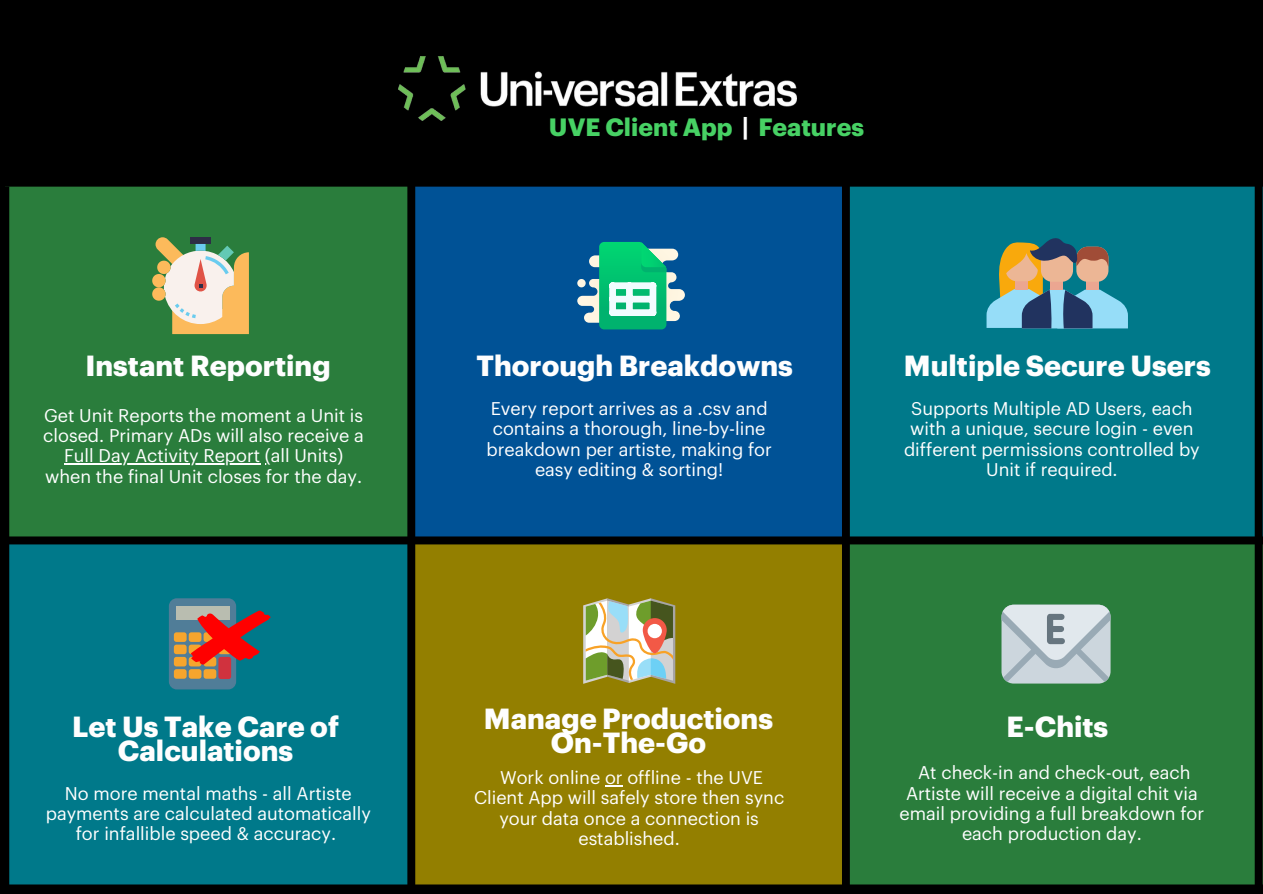
<style>
.page{position:relative;width:1263px;height:894px;background:#fff}
.page>*{position:absolute;margin:0;border:0;box-sizing:border-box;transform-origin:0 0}
.t1{font:700 28.5px "Graphik";color:#fefefe}
.t2{font:700 24.45px "Graphik";color:#47d164}
.t3{font:18px/20.2px "Graphik";color:#fff;text-align:center}
.s1{color:#fff}
</style>
<div class="page">
<div style="left:0;top:0;width:1263px;height:893px;background:#000"></div>
<div style="left:5px;top:186px;width:406px;height:351px;background:#2a7d3c"></div>
<div style="left:842px;top:186px;width:421px;height:354px;background:#00798a"></div>
<div style="left:411px;top:186px;width:431px;height:351px;background:#005296"></div>
<div style="left:411px;top:540px;width:431px;height:347px;background:#937f00"></div>
<div style="left:5px;top:540px;width:406px;height:344px;background:#00798a"></div>
<div style="left:842px;top:539px;width:421px;height:348px;background:#2a7d3c"></div>
<div style="left:1001px;top:604px;width:109px;height:79px;background:#ccd6dd;border-radius:12px"></div>
<svg style="left:1001px;top:604px;width:109px;height:77px"></svg>
<svg style="left:152px;top:237px;width:97px;height:97px"></svg>
<svg style="left:577px;top:242px;width:108px;height:87px"></svg>
<svg style="left:986px;top:238px;width:142px;height:90px"></svg>
<div style="left:0;top:536px;width:1263px;height:8px;background:#000"></div>
<div style="left:407px;top:182px;width:8px;height:706px;background:#000"></div>
<div style="left:1px;top:186px;width:8px;height:707px;background:#000"></div>
<div style="left:842px;top:179px;width:8px;height:709px;background:#000"></div>
<div style="left:1px;top:884px;width:1262px;height:8px;background:#000"></div>
<div style="left:1255px;top:183px;width:7px;height:710px;background:#000"></div>
<img style="left:399px;top:56px;width:398px;height:64px">
<hr style="left:64px;top:463px;width:196px;height:1px;background:#fff">
<svg style="left:583px;top:598px;width:92px;height:85px;background:#b0ba94"></svg>
<svg style="left:643px;top:618px;width:24px;height:35px"></svg>
<div style="left:648px;top:623px;width:14px;height:15px;background:#fff;border-radius:50%"></div>
<div style="left:169px;top:598px;width:67px;height:91px;background:#507d98;border-radius:8px"></div>
<div style="left:176px;top:606px;width:53px;height:14px;background:#b9bdb0"></div>
<div style="left:174px;top:632px;width:13px;height:9px;background:#f6a52d;border-radius:3px"></div>
<div style="left:174px;top:644px;width:13px;height:10px;background:#f6a52d;border-radius:3px"></div>
<div style="left:174px;top:656px;width:13px;height:10px;background:#f6a52d;border-radius:3px"></div>
<div style="left:174px;top:669px;width:13px;height:9px;background:#f6a52d;border-radius:3px"></div>
<div style="left:189px;top:632px;width:12px;height:9px;background:#f6a52d;border-radius:3px"></div>
<div style="left:189px;top:644px;width:12px;height:10px;background:#f6a52d;border-radius:3px"></div>
<div style="left:189px;top:656px;width:12px;height:10px;background:#f6a52d;border-radius:3px"></div>
<div style="left:189px;top:669px;width:12px;height:9px;background:#f6a52d;border-radius:3px"></div>
<div style="left:204px;top:656px;width:12px;height:10px;background:#f6a52d;border-radius:3px"></div>
<div style="left:204px;top:669px;width:12px;height:9px;background:#f6a52d;border-radius:3px"></div>
<div style="left:218px;top:656px;width:13px;height:22px;background:#d0323e;border-radius:3px"></div>
<svg style="left:191px;top:610px;width:80px;height:54px"></svg>
<svg style="left:605px;top:785px;width:18px;height:1px"></svg>
<p class="t1" style="left:86px;top:352px;width:247px">Instant Reporting</p>
<p class="t2" style="left:549px;top:116px;width:317px">UVE Client App <span class="s1">|</span> Features</p>
<p class="t1" style="left:476px;top:352px;width:318px">Thorough Breakdowns</p>
<p class="t1" style="left:904px;top:352px;width:308px">Multiple Secure Users</p>
<p class="t3" style="left:43px;top:406px;width:322px">Get Unit Reports the moment a Unit is closed. Primary ADs will also receive a Full Day Activity Report (all Units) when the final Unit closes for the day.</p>
<p class="t3" style="left:486px;top:399px;width:287px">Every report arrives as a .csv and contains a thorough, line-by-line breakdown per artiste, making for easy editing &amp; sorting!</p>
<p class="t1" style="left:72px;top:713px;width:268px">Let Us Take Care of</p>
<p class="t1" style="left:118px;top:736px;width:177px">Calculations</p>
<p class="t3" style="left:46px;top:783px;width:327px">No more mental maths - all Artiste payments are calculated automatically for infallible speed &amp; accuracy.</p>
<p class="t1" style="left:484px;top:705px;width:291px">Manage Productions</p>
<p class="t1" style="left:551px;top:728px;width:157px">On-The-Go</p>
<p class="t3" style="left:474px;top:768px;width:312px">Work online or offline - the UVE<br>Client App will safely store then sync your data once a connection is established.</p>
<p class="t3" style="left:904px;top:399px;width:297px">Supports Multiple AD Users, each with a unique, secure login - even different permissions controlled by<br>Unit if required.</p>
<p class="t1" style="left:1006px;top:713px;width:103px">E-Chits</p>
<p class="t3" style="left:900px;top:763px;width:306px">At check-in and check-out, each<br>Artiste will receive a digital chit via email providing a full breakdown for each production day.</p>
</div>
